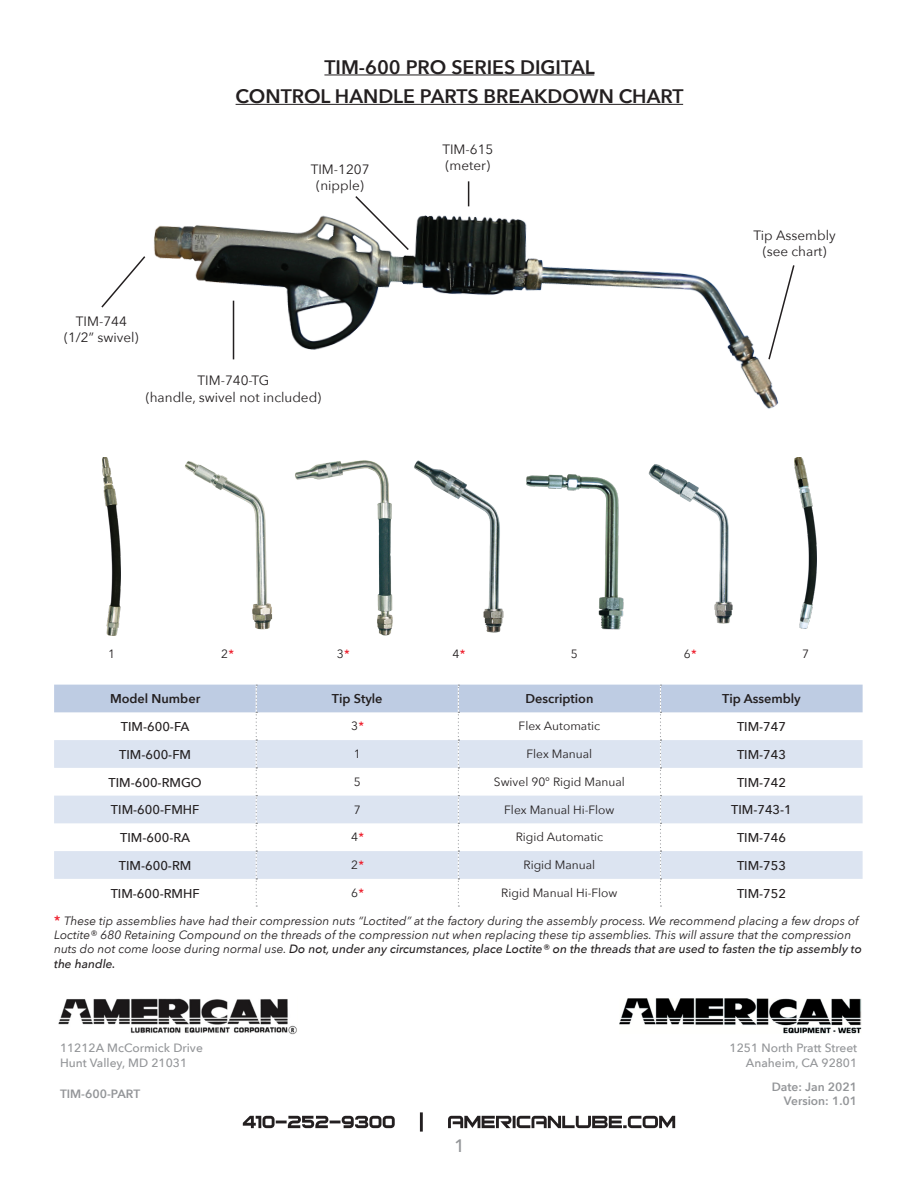
<style>
.page{position:relative;width:918px;height:1188px;background:#fff}
.page>*{position:absolute;margin:0;border:0;box-sizing:border-box;transform-origin:0 0}
.t1{font:600 19.5px "Avenir Next";color:#231f20}
.t2{font:500 18px "Avenir Next";color:#939598}
.t3{font:13.5px/16.2px "Avenir Next";color:#231f20;text-align:center}
.t4{font:500 12.75px "Avenir Next";color:#231f20}
.t5{font:600 12.75px "Avenir Next";color:#231f20}
.t6{font:italic 12px/14.4px "Avenir Next";color:#231f20}
.t7{font:12px "Avenir Next";color:#231f20}
.Product_Number{font:500 12px/14.4px "Avenir Next";color:#939598}
.Product_Number-2{font:600 12px/14.4px "Avenir Next";color:#939598;text-align:right}
.s1{font-weight:500;font-style:italic;color:#ee1f2d}
.s2{font-weight:600;font-style:normal;font-size:13.5px;color:#ee1f2d}
.s3{font-weight:500}
</style>
<div class="page">
<svg style="left:243px;top:1112px;width:432px;height:20px"></svg>
<img style="left:58px;top:998px;width:239px;height:36px">
<img style="left:619px;top:998px;width:243px;height:36px">
<svg style="left:54px;top:685px;width:809px;height:222px"></svg>
<hr style="left:324px;top:74px;width:270px;height:1px;background:#231f20">
<hr style="left:236px;top:104px;width:447px;height:1px;background:#231f20">
<img style="left:154px;top:196px;width:625px;height:213px">
<img style="left:103px;top:457px;width:18px;height:179px">
<img style="left:185px;top:461px;width:88px;height:169px">
<img style="left:295px;top:460px;width:98px;height:176px">
<img style="left:414px;top:460px;width:90px;height:173px">
<img style="left:526px;top:474px;width:98px;height:156px">
<img style="left:648px;top:464px;width:85px;height:160px">
<img style="left:794px;top:457px;width:23px;height:172px">
<svg style="left:767px;top:264px;width:28px;height:97px"></svg>
<svg style="left:101px;top:256px;width:45px;height:52px"></svg>
<svg style="left:354px;top:196px;width:56px;height:56px"></svg>
<hr style="left:233px;top:301px;width:1px;height:58px;background:#231f20">
<svg style="left:468px;top:181px;width:1px;height:25px"></svg>
<p class="t1" style="left:324px;top:50px;width:272px">TIM-600 PRO SERIES DIGITAL</p>
<p class="t1" style="left:236px;top:79px;width:450px">CONTROL HANDLE PARTS BREAKDOWN CHART</p>
<p class="t3" style="left:64px;top:312px;width:76px">TIM-744 (1/2” swivel)</p>
<p class="t3" style="left:311px;top:161px;width:60px">TIM-1207 (nipple)</p>
<p class="t3" style="left:146px;top:372px;width:177px">TIM-740-TG<br>(handle, swivel not included)</p>
<p class="t3" style="left:442px;top:140px;width:52px;text-align:left">TIM-615 (meter)</p>
<p class="t3" style="left:753px;top:227px;width:84px">Tip Assembly (see chart)</p>
<p class="t7" style="left:108px;top:644px;width:8px">1</p>
<p class="t7" style="left:221px;top:644px;width:14px">2<span class="s1">*</span></p>
<p class="t7" style="left:337px;top:644px;width:14px">3<span class="s1">*</span></p>
<p class="t7" style="left:452px;top:644px;width:14px">4<span class="s1">*</span></p>
<p class="t7" style="left:571px;top:644px;width:8px">5</p>
<p class="t7" style="left:684px;top:644px;width:14px">6<span class="s1">*</span></p>
<p class="t7" style="left:802px;top:644px;width:8px">7</p>
<p class="t5" style="left:110px;top:688px;width:92px">Model Number</p>
<p class="t5" style="left:332px;top:688px;width:52px">Tip Style</p>
<p class="t5" style="left:525px;top:688px;width:70px">Description</p>
<p class="t5" style="left:722px;top:688px;width:80px">Tip Assembly</p>
<p class="t4" style="left:121px;top:716px;width:70px">TIM-600-FA</p>
<p class="t7" style="left:351px;top:716px;width:14px">3<span class="s1">*</span></p>
<p class="t7" style="left:519px;top:716px;width:83px">Flex Automatic</p>
<p class="t4" style="left:737px;top:716px;width:51px">TIM-747</p>
<p class="t4" style="left:119px;top:744px;width:73px">TIM-600-FM</p>
<p class="t7" style="left:354px;top:744px;width:8px">1</p>
<p class="t7" style="left:527px;top:744px;width:67px">Flex Manual</p>
<p class="t4" style="left:737px;top:744px;width:51px">TIM-743</p>
<p class="t4" style="left:109px;top:771px;width:95px">TIM-600-RMGO</p>
<p class="t7" style="left:354px;top:772px;width:8px">5</p>
<p class="t7" style="left:494px;top:772px;width:133px">Swivel 90° Rigid Manual</p>
<p class="t4" style="left:737px;top:771px;width:51px">TIM-742</p>
<p class="t4" style="left:111px;top:799px;width:90px">TIM-600-FMHF</p>
<p class="t7" style="left:354px;top:799px;width:8px">7</p>
<p class="t7" style="left:504px;top:799px;width:112px">Flex Manual Hi-Flow</p>
<p class="t4" style="left:731px;top:799px;width:62px">TIM-743-1</p>
<p class="t4" style="left:120px;top:827px;width:72px">TIM-600-RA</p>
<p class="t7" style="left:351px;top:827px;width:14px">4<span class="s1">*</span></p>
<p class="t7" style="left:516px;top:827px;width:89px">Rigid Automatic</p>
<p class="t4" style="left:737px;top:827px;width:51px">TIM-746</p>
<p class="t4" style="left:119px;top:855px;width:74px">TIM-600-RM</p>
<p class="t7" style="left:351px;top:855px;width:14px">2<span class="s1">*</span></p>
<p class="t7" style="left:524px;top:855px;width:73px">Rigid Manual</p>
<p class="t4" style="left:737px;top:855px;width:51px">TIM-753</p>
<p class="t4" style="left:111px;top:882px;width:91px">TIM-600-RMHF</p>
<p class="t7" style="left:351px;top:883px;width:14px">6<span class="s1">*</span></p>
<p class="t7" style="left:501px;top:883px;width:118px">Rigid Manual Hi-Flow</p>
<p class="t4" style="left:737px;top:882px;width:51px">TIM-752</p>
<p class="t6" style="left:54px;top:913px;width:809px"><span class="s2">*</span> These tip assemblies have had their compression nuts “Loctited” at the factory during the assembly process. We recommend placing a few drops of Loctite® 680 Retaining Compound on the threads of the compression nut when replacing these tip assemblies. This will assure that the compression nuts do not come loose during normal use. <span class="s3">Do not, under any circumstances, place Loctite® on the threads that are used to fasten the tip assembly to the handle.</span></p>
<p class="Product_Number" style="left:60px;top:1040px;width:144px">11212A McCormick Drive<br>Hunt Valley, MD 21031</p>
<p class="Product_Number" style="left:730px;top:1040px;width:129px;text-align:right">1251 North Pratt Street<br>Anaheim, CA 92801</p>
<p class="Product_Number-2" style="left:60px;top:1086px;width:82px">TIM-600-PART</p>
<p class="Product_Number-2" style="left:772px;top:1079px;width:87px">Date: Jan 2021<br>Version: 1.01</p>
<p class="t2" style="left:454px;top:1130px;width:12px">1</p>
</div>
